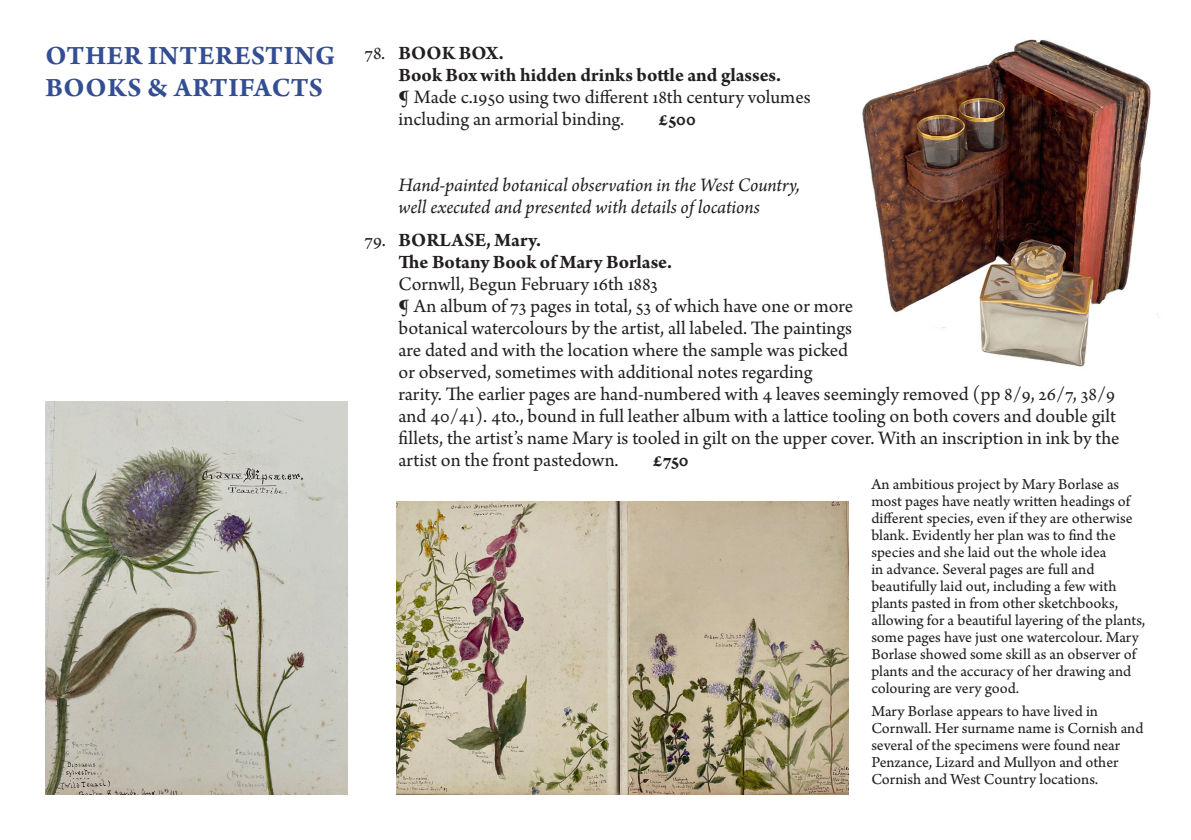
<style>
.page{position:relative;width:1191px;height:840px;background:#fff}
.page>*{position:absolute;margin:0;border:0;box-sizing:border-box;transform-origin:0 0}
.SSRB_section{font:700 28px/32px "Arno Pro";letter-spacing:.02em;color:#344e93}
.SSRB_text{font:20px/22px "Arno Pro";color:#231f20}
.SSRB_text-2{font:700 20px "Arno Pro";color:#231f20}
.SSRB_intro{font:italic 20px/22px "Arno Pro";letter-spacing:-.005em;color:#231f20}
.SSRB_text_sml_space{font:16px/17px "Arno Pro Sm Text";color:#231f20}
.s1{font-weight:400}
</style>
<div class="page">
<img style="left:862px;top:39px;width:297px;height:328px">
<img style="left:397px;top:501px;width:451px;height:293px">
<img style="left:45px;top:401px;width:302px;height:393px">
<p class="SSRB_section" style="left:45px;top:41px;width:291px">OTHER INTERESTING<br>BOOKS &amp; ARTIFACTS</p>
<p class="SSRB_text-2" style="left:364px;top:41px;width:141px"><span class="s1">78.</span> BOOK BOX.</p>
<p class="SSRB_text-2" style="left:398px;top:63px;width:384px">Book Box with hidden drinks bottle and glasses.</p>
<p class="SSRB_text" style="left:398px;top:87px;width:413px">¶ Made c.1950 using two different 18th century volumes including an armorial binding.</p>
<p class="SSRB_text-2" style="left:658px;top:107px;width:39px">£500</p>
<p class="SSRB_intro" style="left:398px;top:175px;width:403px">Hand-painted botanical observation in the West Country, well executed and presented with details of locations</p>
<p class="SSRB_text-2" style="left:364px;top:228px;width:178px"><span class="s1">79.</span> BORLASE, Mary.</p>
<p class="SSRB_text-2" style="left:398px;top:250px;width:275px">The Botany Book of Mary Borlase.</p>
<p class="SSRB_text" style="left:398px;top:274px;width:261px">Cornwll, Begun February 16th 1883</p>
<p class="SSRB_text" style="left:398px;top:296px;width:722px">¶ An album of 73 pages in total, 53 of which have one or more<br>botanical watercolours by the artist, all labeled. The paintings<br>are dated and with the location where the sample was picked<br>or observed, sometimes with additional notes regarding<br>rarity. The earlier pages are hand-numbered with 4 leaves seemingly removed (pp 8/9, 26/7, 38/9 and 40/41). 4to., bound in full leather album with a lattice tooling on both covers and double gilt fillets, the artist’s name Mary is tooled in gilt on the upper cover. With an inscription in ink by the artist on the front pastedown.</p>
<p class="SSRB_text-2" style="left:653px;top:448px;width:37px">£750</p>
<p class="SSRB_text_sml_space" style="left:871px;top:476px;width:275px">An ambitious project by Mary Borlase as most pages have neatly written headings of different species, even if they are otherwise blank. Evidently her plan was to find the species and she laid out the whole idea<br>in advance. Several pages are full and beautifully laid out, including a few with plants pasted in from other sketchbooks, allowing for a beautiful layering of the plants, some pages have just one watercolour. Mary Borlase showed some skill as an observer of plants and the accuracy of her drawing and colouring are very good.</p>
<p class="SSRB_text_sml_space" style="left:871px;top:703px;width:274px">Mary Borlase appears to have lived in Cornwall. Her surname name is Cornish and several of the specimens were found near Penzance, Lizard and Mullyon and other Cornish and West Country locations.</p>
</div>
